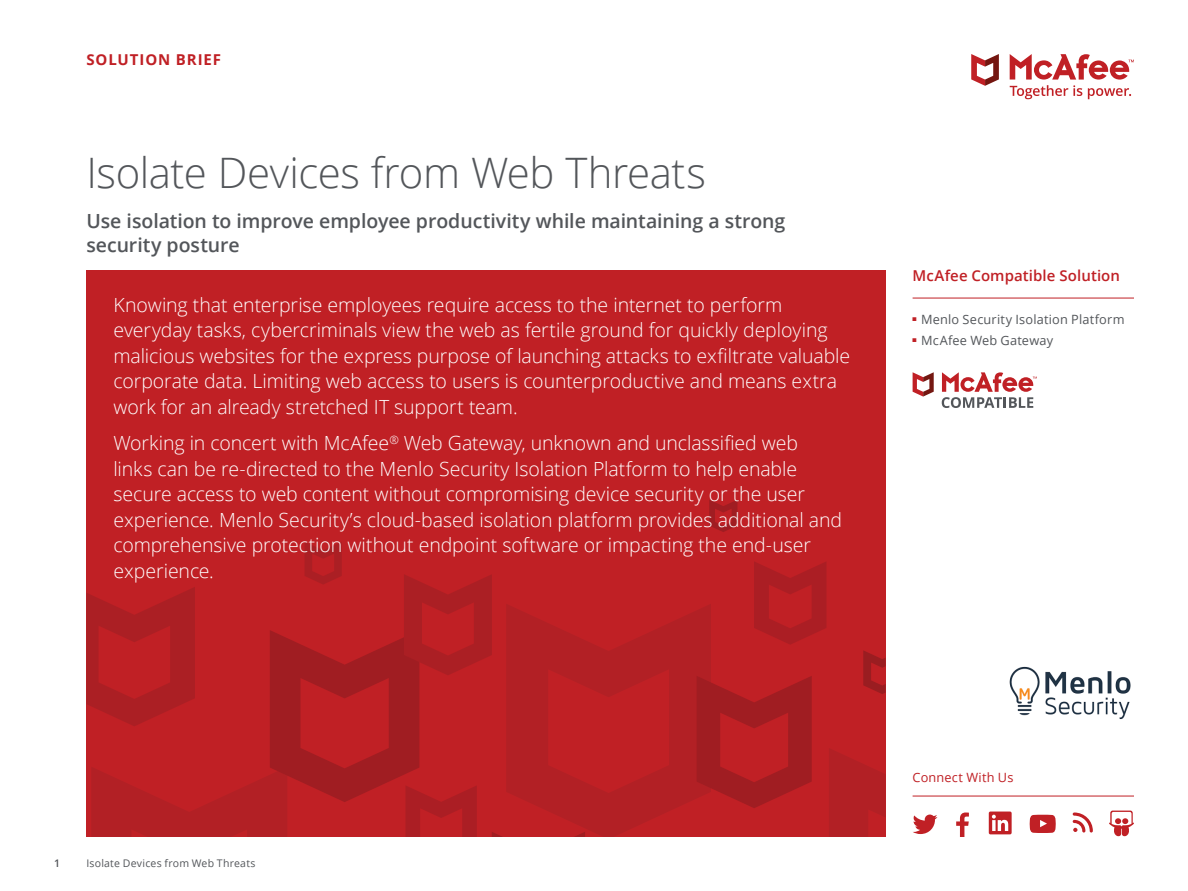
<style>
.page{position:relative;width:1188px;height:891px;background:#fff}
.page>*{position:absolute;margin:0;border:0;box-sizing:border-box;transform-origin:0 0}
.t1{font:300 42px "Open Sans";letter-spacing:-.01em;color:#53565a}
.t2{font:300 19.5px/25.5px "Open Sans";letter-spacing:-.005em;color:#fff}
.t3{font:600 19.5px/24px "Open Sans";letter-spacing:-.005em;color:#53565a}
.t4{font:600 15px "Open Sans";letter-spacing:.005em;color:#c02025}
.t5{font:700 15px "Open Sans";letter-spacing:.06em;color:#c02025}
.t6{font:12.75px "Open Sans";letter-spacing:.015em;color:#53565a}
.t7{font:12.75px "Open Sans";letter-spacing:.015em;color:#c02025}
.t8{font:10.5px "Open Sans";letter-spacing:.02em;color:#53565a}
.t9{font:600 10.5px "Open Sans";color:#53565a}
</style>
<div class="page">
<svg style="left:971px;top:54px;width:28px;height:32px"></svg>
<svg style="left:1010px;top:54px;width:124px;height:45px"></svg>
<div style="left:86px;top:270px;width:800px;height:567px;background:#c02025"></div>
<svg style="left:585px;top:604px;width:126px;height:233px;fill:#b22025"></svg>
<svg style="left:697px;top:676px;width:115px;height:132px"></svg>
<svg style="left:754px;top:562px;width:72px;height:83px"></svg>
<svg style="left:709px;top:500px;width:28px;height:32px"></svg>
<svg style="left:863px;top:650px;width:23px;height:44px"></svg>
<svg style="left:829px;top:748px;width:56px;height:89px"></svg>
<svg style="left:86px;top:542px;width:499px;height:295px"></svg>
<hr style="left:913px;top:298px;width:221px;height:1px;background:#c02025">
<hr style="left:913px;top:796px;width:221px;height:1px;background:#c02025">
<svg style="left:1073px;top:813px;width:20px;height:20px"></svg>
<svg style="left:913px;top:815px;width:25px;height:19px"></svg>
<svg style="left:989px;top:812px;width:23px;height:22px"></svg>
<svg style="left:956px;top:813px;width:13px;height:24px"></svg>
<svg style="left:1030px;top:815px;width:26px;height:18px"></svg>
<svg style="left:1109px;top:811px;width:25px;height:26px"></svg>
<svg style="left:913px;top:372px;width:21px;height:25px"></svg>
<svg style="left:942px;top:372px;width:95px;height:36px"></svg>
<img style="left:1009px;top:666px;width:122px;height:54px">
<p class="t5" style="left:86px;top:49px;width:136px">SOLUTION BRIEF</p>
<h1 class="t1" style="left:86px;top:144px;width:621px">Isolate Devices from Web Threats</h1>
<p class="t3" style="left:86px;top:209px;width:701px">Use isolation to improve employee productivity while maintaining a strong security posture</p>
<p class="t2" style="left:113px;top:292px;width:738px">Knowing that enterprise employees require access to the internet to perform everyday tasks, cybercriminals view the web as fertile ground for quickly deploying malicious websites for the express purpose of launching attacks to exfiltrate valuable corporate data. Limiting web access to users is counterproductive and means extra work for an already stretched IT support team.</p>
<p class="t2" style="left:113px;top:430px;width:730px">Working in concert with McAfee<sup>®</sup> Web Gateway, unknown and unclassified web<br>links can be re-directed to the Menlo Security Isolation Platform to help enable secure access to web content without compromising device security or the user experience. Menlo Security’s cloud-based isolation platform provides additional and comprehensive protection without endpoint software or impacting the end-user experience.</p>
<p class="t4" style="left:913px;top:266px;width:209px">McAfee Compatible Solution</p>
<p class="t6" style="left:913px;top:311px;width:213px"><sup>■</sup> Menlo Security Isolation Platform</p>
<p class="t6" style="left:913px;top:332px;width:142px"><sup>■</sup> McAfee Web Gateway</p>
<p class="t9" style="left:54px;top:856px;width:7px">1</p>
<p class="t8" style="left:86px;top:856px;width:171px">Isolate Devices from Web Threats</p>
<p class="t7" style="left:913px;top:769px;width:102px">Connect With Us</p>
</div>
